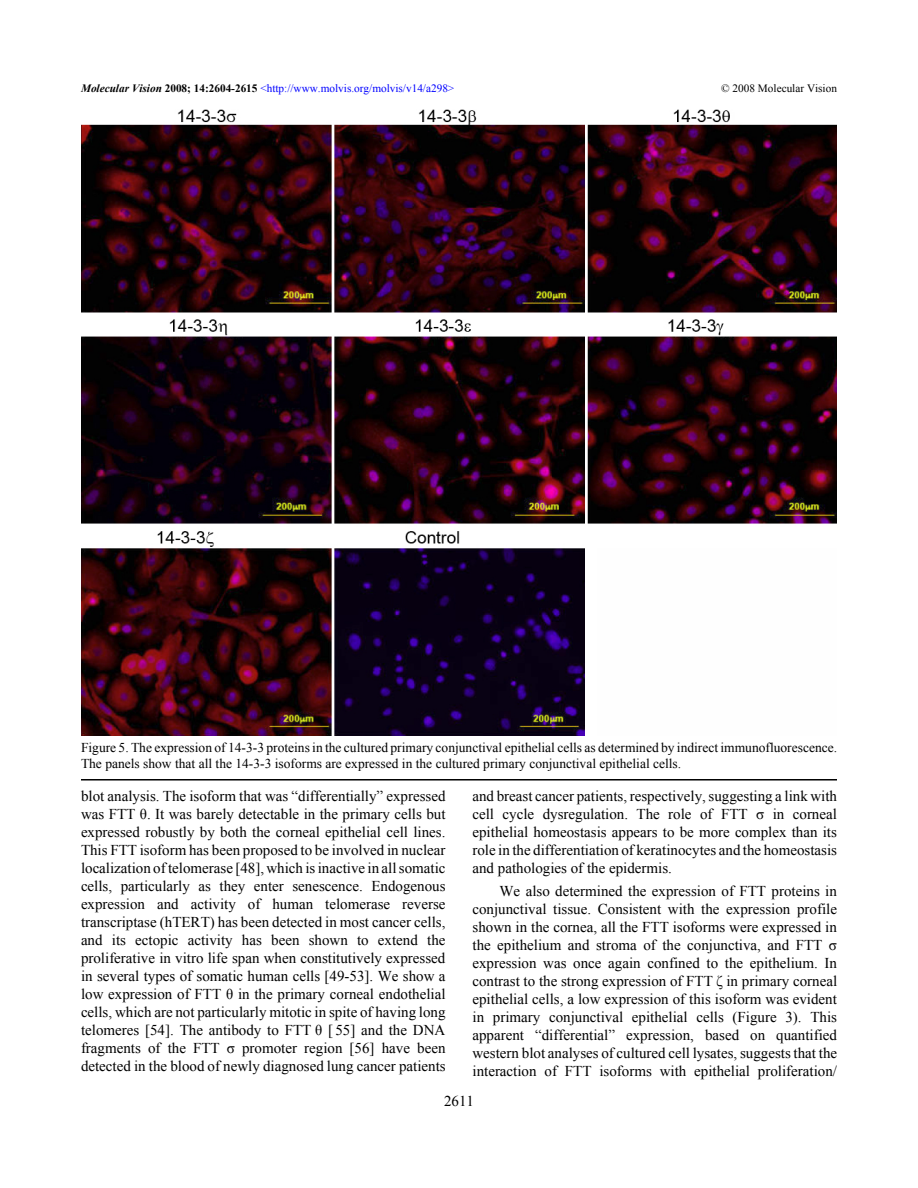
<style>
.page{position:relative;width:918px;height:1188px;background:#fff}
.page>*{position:absolute;margin:0;border:0;box-sizing:border-box;transform-origin:0 0}
.t1{font:15px/18px "Times New Roman";color:#000;text-align:justify}
.t2{font:13.5px/16.2px "Times New Roman";color:#000}
.t3{font:11.25px "Times New Roman";color:#00f}
.t4{font:11.25px "Times New Roman";color:#000}
.s1{font-weight:700;font-style:italic;color:#000}
.s2{font-weight:700;color:#000}
</style>
<div class="page">
<img style="left:81px;top:109px;width:756px;height:627px">
<hr style="left:81px;top:779px;width:756px;height:2px;background:#000">
<p class="t3" style="left:81px;top:80px;width:375px"><span class="s1">Molecular Vision</span> <span class="s2">2008; 14:2604-2615</span> &lt;http://www.molvis.org/molvis/v14/a298&gt;</p>
<p class="t4" style="left:721px;top:80px;width:117px">© 2008 Molecular Vision</p>
<p class="t2" style="left:81px;top:739px;width:758px">Figure 5. The expression of 14-3-3 proteins in the cultured primary conjunctival epithelial cells as determined by indirect immunofluorescence.<br>The panels show that all the 14-3-3 isoforms are expressed in the cultured primary conjunctival epithelial cells.</p>
<p class="t1" style="left:81px;top:786px;width:366px">blot analysis. The isoform that was “differentially” expressed was FTT θ. It was barely detectable in the primary cells but expressed robustly by both the corneal epithelial cell lines.<br>This FTT isoform has been proposed to be involved in nuclear localization of telomerase [48], which is inactive in all somatic cells, particularly as they enter senescence. Endogenous expression and activity of human telomerase reverse transcriptase (hTERT) has been detected in most cancer cells, and its ectopic activity has been shown to extend the proliferative in vitro life span when constitutively expressed in several types of somatic human cells [49-53]. We show a low expression of FTT θ in the primary corneal endothelial cells, which are not particularly mitotic in spite of having long telomeres [54]. The antibody to FTT θ [ 55] and the DNA fragments of the FTT σ promoter region [56] have been detected in the blood of newly diagnosed lung cancer patients</p>
<p class="t1" style="left:472px;top:786px;width:366px">and breast cancer patients, respectively, suggesting a link with cell cycle dysregulation. The role of FTT σ in corneal epithelial homeostasis appears to be more complex than its role in the differentiation of keratinocytes and the homeostasis and pathologies of the epidermis.</p>
<p class="t1" style="left:472px;top:882px;width:366px;text-indent:27px">We also determined the expression of FTT proteins in conjunctival tissue. Consistent with the expression profile shown in the cornea, all the FTT isoforms were expressed in the epithelium and stroma of the conjunctiva, and FTT σ expression was once again confined to the epithelium. In contrast to the strong expression of FTT ζ in primary corneal epithelial cells, a low expression of this isoform was evident in primary conjunctival epithelial cells (Figure 3). This apparent “differential” expression, based on quantified western blot analyses of cultured cell lysates, suggests that the interaction of FTT isoforms with epithelial proliferation/</p>
<p class="t1" style="left:444px;top:1092px;width:31px">2611</p>
</div>
